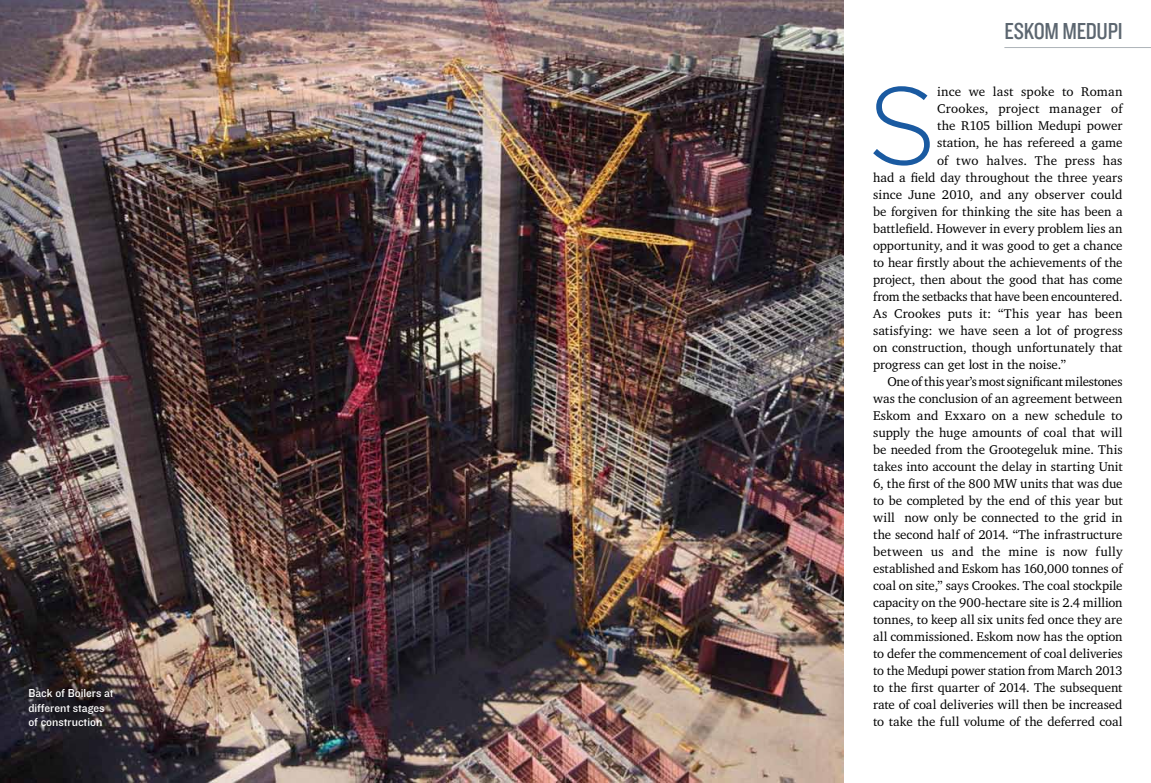
<style>
.page{position:relative;width:1151px;height:783px;background:#fff}
.page>*{position:absolute;margin:0;border:0;box-sizing:border-box;transform-origin:0 0}
.t1{font:300 110.1px "Gotham HTF";color:#1a5aa1}
.t2{font:24px "Knockout HTF29 Junior Liteweight";letter-spacing:-.01em;color:#5c6670}
.t3{font:13px "Charter IT Cby BT";letter-spacing:-.005em;color:#000}
.t4{font:13px "Charter IT Cby BT";letter-spacing:.015em;color:#000}
.t5{font:13px "Charter IT Cby BT";letter-spacing:.02em;color:#000}
.t6{font:13px "Charter IT Cby BT";letter-spacing:.025em;color:#000}
.t7{font:12px/14.4px "Knockout HTF31 Junior Middlewt";color:#fff}
</style>
<div class="page">
<img style="left:0;top:0;width:843px;height:782px">
<hr style="left:1004px;top:47px;width:147px;height:1px;background:#adb3b8">
<p class="t7" style="left:28px;top:686px;width:87px">Back of Boilers at different stages of construction</p>
<h2 class="t2" style="left:1005px;top:18px;width:119px">ESKOM MEDUPI</h2>
<h1 class="t1" style="left:867px;top:66px;width:72px">S</h1>
<p class="t3" style="left:937px;top:84px;width:187px">ince we last spoke to Roman</p>
<p class="t6" style="left:937px;top:101px;width:187px">Crookes, project manager of</p>
<p class="t3" style="left:937px;top:118px;width:187px">the R105 billion Medupi power</p>
<p class="t3" style="left:937px;top:135px;width:187px">station, he has refereed a game</p>
<p class="t4" style="left:937px;top:152px;width:187px">of two halves. The press has</p>
<p class="t3" style="left:873px;top:169px;width:251px">had a field day throughout the three years</p>
<p class="t3" style="left:873px;top:186px;width:251px">since June 2010, and any observer could</p>
<p class="t3" style="left:873px;top:203px;width:251px">be forgiven for thinking the site has been a</p>
<p class="t3" style="left:873px;top:220px;width:251px">battlefield. However in every problem lies an</p>
<p class="t3" style="left:873px;top:237px;width:251px">opportunity, and it was good to get a chance</p>
<p class="t3" style="left:873px;top:254px;width:251px">to hear firstly about the achievements of the</p>
<p class="t3" style="left:873px;top:271px;width:251px">project, then about the good that has come</p>
<p class="t3" style="left:873px;top:288px;width:251px">from the setbacks that have been encountered.</p>
<p class="t4" style="left:873px;top:305px;width:251px">As Crookes puts it: “This year has been</p>
<p class="t3" style="left:873px;top:322px;width:251px">satisfying: we have seen a lot of progress</p>
<p class="t3" style="left:873px;top:339px;width:251px">on construction, though unfortunately that</p>
<p class="t3" style="left:873px;top:356px;width:194px">progress can get lost in the noise.”</p>
<p class="t3" style="left:887px;top:373px;width:237px">One of this year’s most significant milestones</p>
<p class="t3" style="left:873px;top:390px;width:251px">was the conclusion of an agreement between</p>
<p class="t3" style="left:873px;top:407px;width:251px">Eskom and Exxaro on a new schedule to</p>
<p class="t3" style="left:873px;top:424px;width:251px">supply the huge amounts of coal that will</p>
<p class="t3" style="left:873px;top:441px;width:251px">be needed from the Grootegeluk mine. This</p>
<p class="t3" style="left:873px;top:458px;width:251px">takes into account the delay in starting Unit</p>
<p class="t3" style="left:873px;top:475px;width:251px">6, the first of the 800 MW units that was due</p>
<p class="t3" style="left:873px;top:492px;width:251px">to be completed by the end of this year but</p>
<p class="t3" style="left:873px;top:509px;width:251px">will now only be connected to the grid in</p>
<p class="t3" style="left:873px;top:526px;width:251px">the second half of 2014. “The infrastructure</p>
<p class="t5" style="left:873px;top:543px;width:251px">between us and the mine is now fully</p>
<p class="t3" style="left:873px;top:560px;width:251px">established and Eskom has 160,000 tonnes of</p>
<p class="t3" style="left:873px;top:577px;width:251px">coal on site,” says Crookes. The coal stockpile</p>
<p class="t3" style="left:873px;top:594px;width:251px">capacity on the 900-hectare site is 2.4 million</p>
<p class="t3" style="left:873px;top:611px;width:251px">tonnes, to keep all six units fed once they are</p>
<p class="t3" style="left:873px;top:628px;width:251px">all commissioned. Eskom now has the option</p>
<p class="t3" style="left:873px;top:645px;width:251px">to defer the commencement of coal deliveries</p>
<p class="t3" style="left:873px;top:662px;width:251px">to the Medupi power station from March 2013</p>
<p class="t3" style="left:873px;top:679px;width:251px">to the first quarter of 2014. The subsequent</p>
<p class="t3" style="left:873px;top:696px;width:251px">rate of coal deliveries will then be increased</p>
<p class="t3" style="left:873px;top:713px;width:251px">to take the full volume of the deferred coal</p>
</div>
